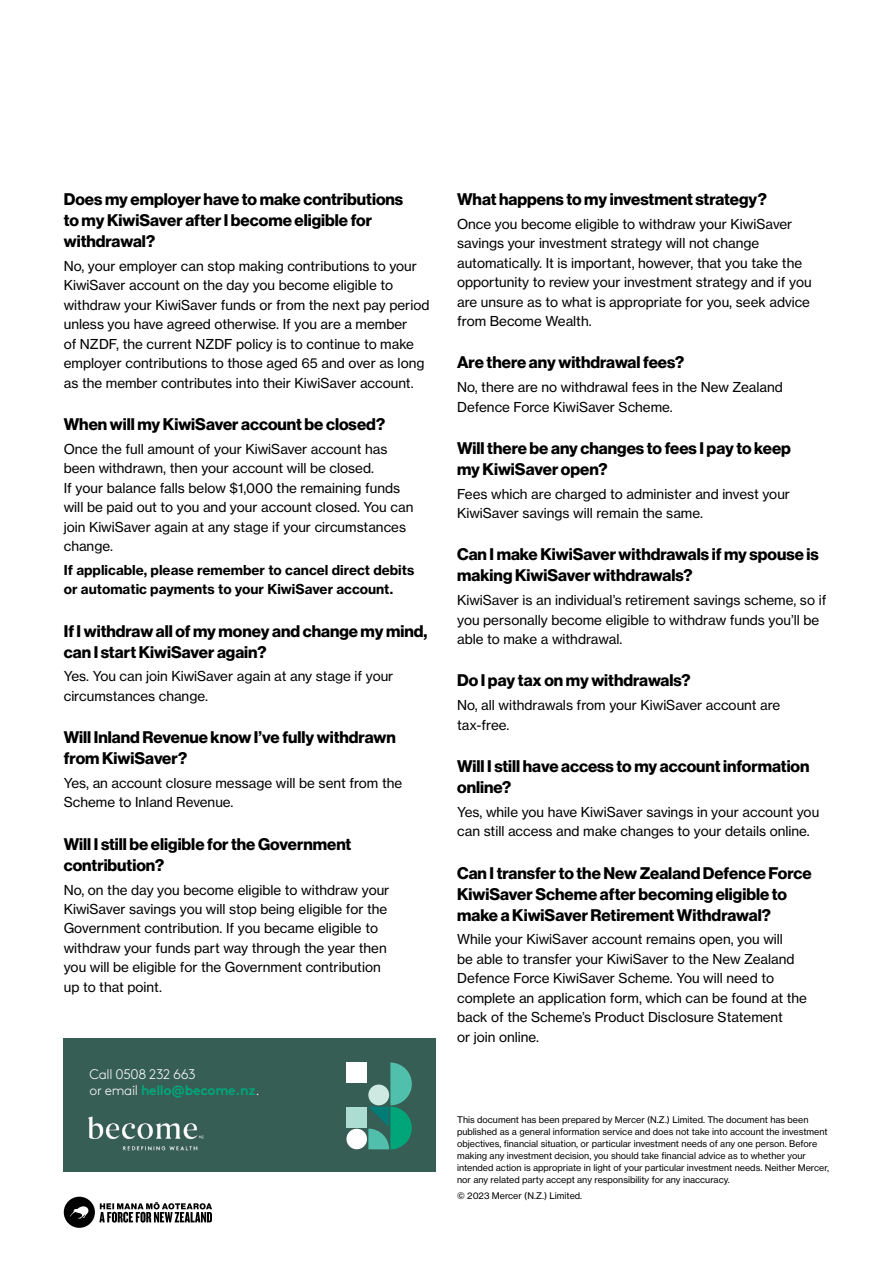
<style>
.page{position:relative;width:893px;height:1263px;background:#fff}
.page>*{position:absolute;margin:0;border:0;box-sizing:border-box;transform-origin:0 0}
.t1{font:700 16.5px/21px "Haas Grot Disp 75";color:#000}
.t2{font:300 13.95px/16.6px "Brown";letter-spacing:-.025em;color:#fff}
.t3{font:13.5px/19.5px "Haas Grot Text 55 Roman";color:#000}
.t4{font:700 13.5px/19.5px "Haas Grot Text 75";color:#000}
.t5{font:9px/12px "Haas Grot Text 55 Roman";color:#000}
.s1{font-weight:700;color:#00a57a}
</style>
<div class="page">
<svg style="left:99px;top:1202px;width:113px;height:20px"></svg>
<div style="left:64px;top:1197px;width:31px;height:31px;background:#000;border-radius:50%"></div>
<svg style="left:70px;top:1206px;width:19px;height:13px"></svg>
<div style="left:64px;top:1038px;width:372px;height:134px;background:#375e55"></div>
<img style="left:88px;top:1116px;width:116px;height:35px">
<div style="left:346px;top:1107px;width:21px;height:20px;background:#acdcd2"></div>
<div style="left:346px;top:1062px;width:21px;height:21px;background:#fff"></div>
<div style="left:346px;top:1129px;width:21px;height:20px;background:#fff;border-radius:50%"></div>
<svg style="left:368px;top:1062px;width:44px;height:87px"></svg>
<p class="t1" style="left:64px;top:189px;width:341px">Does my employer have to make contributions to my KiwiSaver after I become eligible for withdrawal?</p>
<p class="t3" style="left:64px;top:256px;width:367px">No, your employer can stop making contributions to your KiwiSaver account on the day you become eligible to withdraw your KiwiSaver funds or from the next pay period unless you have agreed otherwise. If you are a member<br>of NZDF, the current NZDF policy is to continue to make employer contributions to those aged 65 and over as long as the member contributes into their KiwiSaver account.</p>
<p class="t1" style="left:64px;top:414px;width:323px">When will my KiwiSaver account be closed?</p>
<p class="t3" style="left:64px;top:439px;width:351px">Once the full amount of your KiwiSaver account has been withdrawn, then your account will be closed.<br>If your balance falls below $1,000 the remaining funds will be paid out to you and your account closed. You can join KiwiSaver again at any stage if your circumstances change.</p>
<p class="t4" style="left:64px;top:560px;width:352px">If applicable, please remember to cancel direct debits or automatic payments to your KiwiSaver account.</p>
<p class="t1" style="left:64px;top:621px;width:365px">If I withdraw all of my money and change my mind, can I start KiwiSaver again?</p>
<p class="t3" style="left:64px;top:667px;width:331px">Yes. You can join KiwiSaver again at any stage if your circumstances change.</p>
<p class="t1" style="left:64px;top:727px;width:333px">Will Inland Revenue know I’ve fully withdrawn from KiwiSaver?</p>
<p class="t3" style="left:64px;top:773px;width:340px">Yes, an account closure message will be sent from the<br>Scheme to Inland Revenue.</p>
<p class="t1" style="left:64px;top:834px;width:289px">Will I still be eligible for the Government contribution?</p>
<p class="t3" style="left:64px;top:880px;width:327px">No, on the day you become eligible to withdraw your KiwiSaver savings you will stop being eligible for the Government contribution. If you became eligible to withdraw your funds part way through the year then you will be eligible for the Government contribution up to that point.</p>
<p class="t2" style="left:90px;top:1064px;width:172px">Call 0508 232 663<br>or email <span class="s1">hello@become.nz</span>.</p>
<p class="t1" style="left:457px;top:189px;width:311px">What happens to my investment strategy?</p>
<p class="t3" style="left:457px;top:214px;width:356px">Once you become eligible to withdraw your KiwiSaver savings your investment strategy will not change automatically. It is important, however, that you take the opportunity to review your investment strategy and if you are unsure as to what is appropriate for you, seek advice from Become Wealth.</p>
<p class="t1" style="left:457px;top:352px;width:229px">Are there any withdrawal fees?</p>
<p class="t3" style="left:457px;top:377px;width:327px">No, there are no withdrawal fees in the New Zealand<br>Defence Force KiwiSaver Scheme.</p>
<p class="t1" style="left:457px;top:438px;width:335px">Will there be any changes to fees I pay to keep my KiwiSaver open?</p>
<p class="t3" style="left:457px;top:484px;width:334px">Fees which are charged to administer and invest your<br>KiwiSaver savings will remain the same.</p>
<p class="t1" style="left:457px;top:544px;width:363px">Can I make KiwiSaver withdrawals if my spouse is making KiwiSaver withdrawals?</p>
<p class="t3" style="left:457px;top:590px;width:371px">KiwiSaver is an individual’s retirement savings scheme, so if you personally become eligible to withdraw funds you’ll be able to make a withdrawal.</p>
<p class="t1" style="left:457px;top:670px;width:235px">Do I pay tax on my withdrawals?</p>
<p class="t3" style="left:457px;top:695px;width:325px">No, all withdrawals from your KiwiSaver account are tax-free.</p>
<p class="t1" style="left:457px;top:756px;width:354px">Will I still have access to my account information online?</p>
<p class="t3" style="left:457px;top:802px;width:364px">Yes, while you have KiwiSaver savings in your account you can still access and make changes to your details online.</p>
<p class="t1" style="left:457px;top:862px;width:356px">Can I transfer to the New Zealand Defence Force<br>KiwiSaver Scheme after becoming eligible to make a KiwiSaver Retirement Withdrawal?</p>
<p class="t3" style="left:457px;top:929px;width:351px">While your KiwiSaver account remains open, you will<br>be able to transfer your KiwiSaver to the New Zealand Defence Force KiwiSaver Scheme. You will need to complete an application form, which can be found at the back of the Scheme’s Product Disclosure Statement<br>or join online.</p>
<p class="t5" style="left:457px;top:1114px;width:374px">This document has been prepared by Mercer (N.Z.) Limited. The document has been published as a general information service and does not take into account the investment objectives, financial situation, or particular investment needs of any one person. Before making any investment decision, you should take financial advice as to whether your intended action is appropriate in light of your particular investment needs. Neither Mercer, nor any related party accept any responsibility for any inaccuracy.</p>
<p class="t5" style="left:457px;top:1190px;width:127px">© 2023 Mercer (N.Z.) Limited.</p>
</div>
